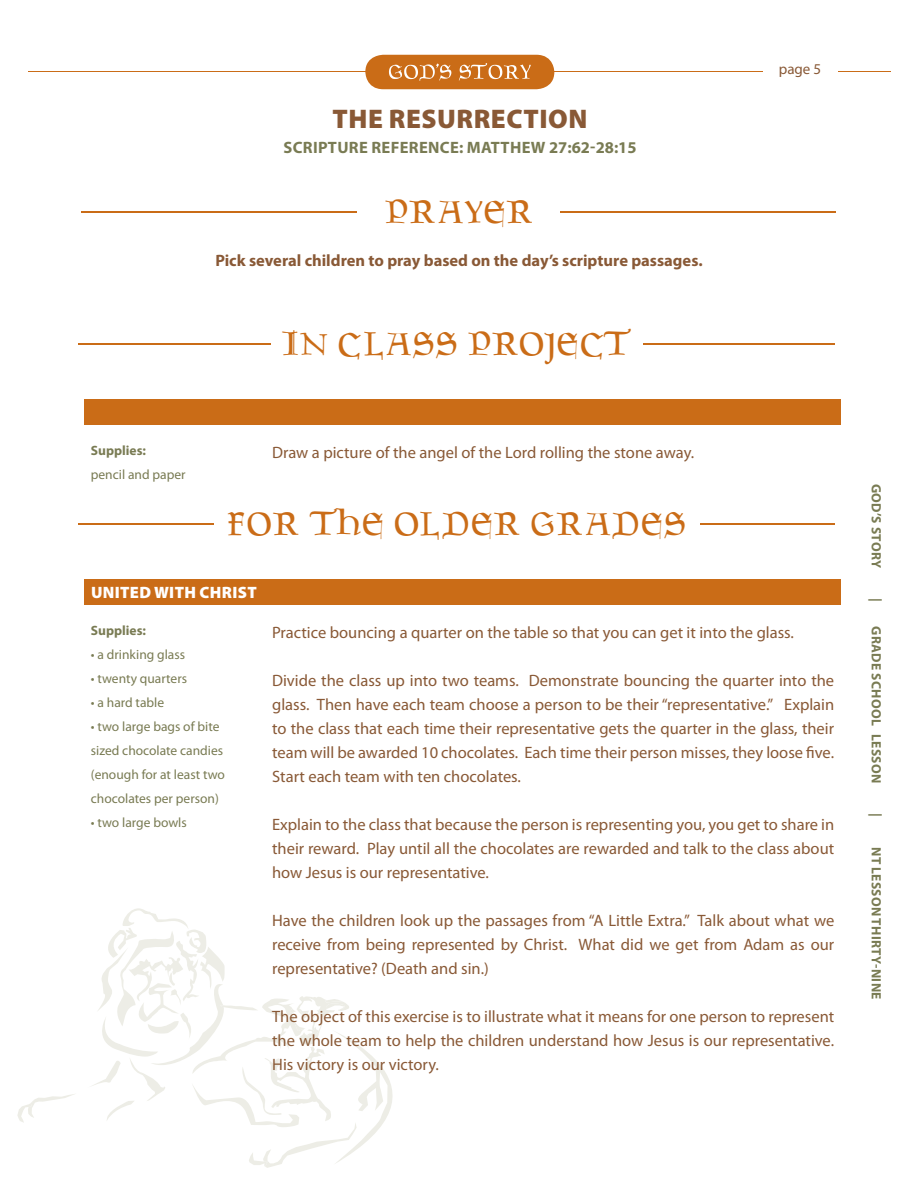
<style>
.page{position:relative;width:918px;height:1188px;background:#fff}
.page>*{position:absolute;margin:0;border:0;box-sizing:border-box;transform-origin:0 0}
.t1{font:45px "Goudament";color:#ca6c17}
.t2{font:900 27px "Myriad Pro";letter-spacing:.02em;color:#895936}
.t3{font:16.5px/24px "Myriad Pro";color:#895936;text-align:justify}
.t4{font:700 16.5px "Myriad Pro";color:#895936}
.t5{font:700 16.5px "Myriad Pro";letter-spacing:.02em;color:#797b53}
.t6{font:900 16.5px "Myriad Pro";letter-spacing:.02em;color:#fff}
.t7{font:15px "Myriad Pro";color:#895936}
.t8{font:13.5px/24px "Myriad Pro";color:#797b53}
.t9{font:700 13.5px "Myriad Pro";letter-spacing:.02em;color:#797b53}
.t10{font:700 13.5px "Myriad Pro";color:#797b53}
</style>
<div class="page">
<svg style="left:92px;top:908px;width:301px;height:260px"></svg>
<svg style="left:17px;top:1094px;width:57px;height:29px"></svg>
<hr style="left:29px;top:72px;width:862px;height:1px;background:#ca6c17">
<svg style="left:365px;top:55px;width:189px;height:34px"></svg>
<div style="left:763px;top:63px;width:74px;height:23px;background:#fff"></div>
<hr style="left:82px;top:212px;width:754px;height:1px;background:#ca6c17">
<div style="left:358px;top:190px;width:202px;height:48px;background:#fff"></div>
<hr style="left:79px;top:344px;width:756px;height:1px;background:#ca6c17">
<div style="left:271px;top:322px;width:371px;height:48px;background:#fff"></div>
<div style="left:85px;top:400px;width:755px;height:24px;background:#ca6c17"></div>
<hr style="left:839px;top:400px;width:2px;height:23px;background:#ca6c17">
<hr style="left:84px;top:399px;width:162px;height:1px;background:#ca6c17">
<hr style="left:84px;top:400px;width:2px;height:23px;background:#ca6c17">
<svg style="left:246px;top:399px;width:20px;height:1px"></svg>
<hr style="left:266px;top:399px;width:575px;height:1px;background:#ca6c17">
<hr style="left:84px;top:423px;width:162px;height:2px;background:#ca6c17">
<hr style="left:246px;top:423px;width:20px;height:2px;background:#ca6c17">
<hr style="left:266px;top:423px;width:575px;height:2px;background:#ca6c17">
<hr style="left:79px;top:524px;width:756px;height:1px;background:#ca6c17">
<div style="left:214px;top:502px;width:486px;height:48px;background:#fff"></div>
<div style="left:85px;top:580px;width:755px;height:24px;background:#ca6c17"></div>
<hr style="left:839px;top:580px;width:2px;height:23px;background:#ca6c17">
<hr style="left:84px;top:579px;width:162px;height:1px;background:#ca6c17">
<hr style="left:84px;top:580px;width:2px;height:23px;background:#ca6c17">
<svg style="left:246px;top:579px;width:20px;height:1px"></svg>
<hr style="left:266px;top:579px;width:575px;height:1px;background:#ca6c17">
<hr style="left:84px;top:603px;width:162px;height:2px;background:#ca6c17">
<hr style="left:246px;top:603px;width:20px;height:2px;background:#ca6c17">
<hr style="left:266px;top:603px;width:575px;height:2px;background:#ca6c17">
<h2 class="t2" style="left:333px;top:104px;width:256px">THE RESURRECTION</h2>
<p class="t5" style="left:284px;top:138px;width:355px">SCRIPTURE REFERENCE: MATTHEW 27:62-28:15</p>
<h1 class="t1" style="left:385px;top:197px;width:150px">PRAYER</h1>
<p class="t4" style="left:215px;top:251px;width:489px">Pick several children to pray based on the day’s scripture passages.</p>
<h1 class="t1" style="left:281px;top:329px;width:353px">IN CLASS PROJECT</h1>
<p class="t10" style="left:91px;top:443px;width:57px">Supplies:</p>
<p class="t8" style="left:91px;top:463px;width:96px">pencil and paper</p>
<p class="t3" style="left:272px;top:440px;width:424px">Draw a picture of the angel of the Lord rolling the stone away.</p>
<h1 class="t1" style="left:227px;top:509px;width:461px">FOR THE OLDER GRADES</h1>
<p class="t7" style="left:779px;top:61px;width:44px">page 5</p>
<p class="t6" style="left:91px;top:583px;width:167px">UNITED WITH CHRIST</p>
<p class="t10" style="left:91px;top:623px;width:57px">Supplies:</p>
<p class="t8" style="left:91px;top:643px;width:96px">• a drinking glass</p>
<p class="t8" style="left:91px;top:667px;width:98px">• twenty quarters</p>
<p class="t8" style="left:91px;top:691px;width:75px">• a hard table</p>
<p class="t8" style="left:91px;top:715px;width:136px">• two large bags of bite sized chocolate candies (enough for at least two chocolates per person)</p>
<p class="t8" style="left:91px;top:811px;width:97px">• two large bowls</p>
<p class="t3" style="left:272px;top:620px;width:523px">Practice bouncing a quarter on the table so that you can get it into the glass.</p>
<p class="t3" style="left:272px;top:668px;width:564px">Divide the class up into two teams. Demonstrate bouncing the quarter into the glass. Then have each team choose a person to be their “representative.” Explain to the class that each time their representative gets the quarter in the glass, their team will be awarded 10 chocolates. Each time their person misses, they loose five.<br>Start each team with ten chocolates.</p>
<p class="t3" style="left:272px;top:812px;width:564px">Explain to the class that because the person is representing you, you get to share in their reward. Play until all the chocolates are rewarded and talk to the class about how Jesus is our representative.</p>
<p class="t3" style="left:272px;top:908px;width:564px">Have the children look up the passages from “A Little Extra.” Talk about what we receive from being represented by Christ. What did we get from Adam as our representative? (Death and sin.)</p>
<p class="t3" style="left:272px;top:1004px;width:564px">The object of this exercise is to illustrate what it means for one person to represent the whole team to help the children understand how Jesus is our representative.<br>His victory is our victory.</p>
<p class="t9" style="left:884px;top:484px;width:85px;rotate:90deg">GOD’S STORY</p>
<p class="t9" style="left:884px;top:598px;width:5px;rotate:90deg">|</p>
<p class="t9" style="left:884px;top:626px;width:158px;rotate:90deg">GRADE SCHOOL LESSON</p>
<p class="t9" style="left:884px;top:813px;width:5px;rotate:90deg">|</p>
<p class="t9" style="left:884px;top:847px;width:154px;rotate:90deg">NT LESSON THIRTY-NINE</p>
</div>
